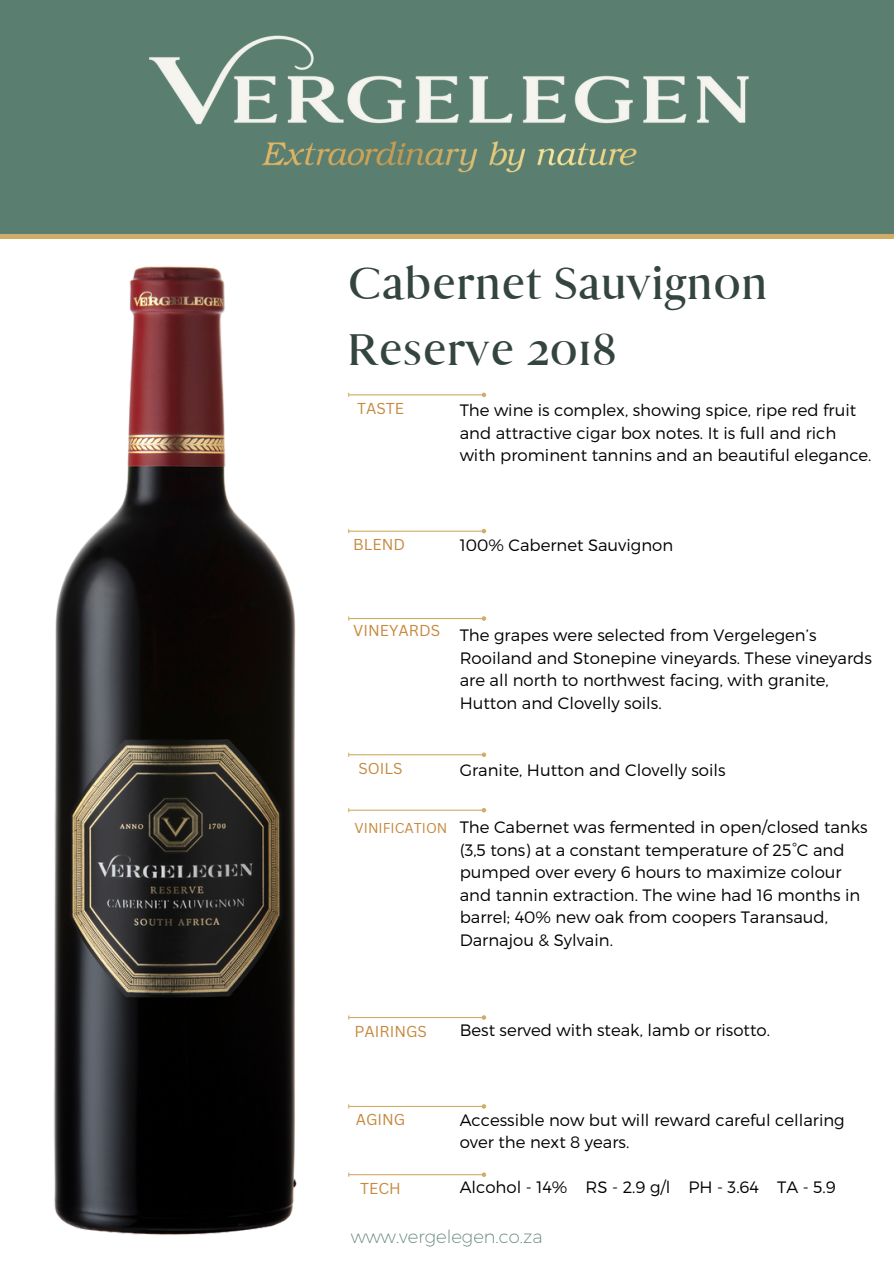
<style>
.page{position:relative;width:894px;height:1264px;background:#fff}
.page>*{position:absolute;margin:0;border:0;box-sizing:border-box;transform-origin:0 0}
.t1{font:48px/66.3px "Hyogo";color:#344540}
.t2{font:200 18px "Montserrat";color:#5a7f71}
.t3{font:300 16.5px/22.5px "Montserrat";color:#000}
.t4{font:15.45px "Canva Sans";color:#c6893f}
.t5{font:13.95px "Canva Sans";color:#c6893f}
</style>
<div class="page">
<div style="left:0;top:233px;width:893px;height:6px;background:#d0ad67"></div>
<div style="left:0;top:0;width:893px;height:233px;background:#5a7f71"></div>
<img style="left:18px;top:233px;width:310px;height:1002px">
<hr style="left:349px;top:394px;width:133px;height:1px;background:#d0ad67">
<svg style="left:481px;top:392px;width:5px;height:5px"></svg>
<hr style="left:349px;top:530px;width:133px;height:1px;background:#d0ad67">
<svg style="left:481px;top:529px;width:5px;height:4px"></svg>
<hr style="left:349px;top:618px;width:133px;height:1px;background:#d0ad67">
<svg style="left:481px;top:616px;width:5px;height:4px"></svg>
<hr style="left:349px;top:754px;width:133px;height:1px;background:#d0ad67">
<svg style="left:481px;top:752px;width:5px;height:5px"></svg>
<hr style="left:349px;top:809px;width:133px;height:1px;background:#d0ad67">
<svg style="left:481px;top:808px;width:5px;height:4px"></svg>
<hr style="left:349px;top:1016px;width:133px;height:2px;background:#d0ad67">
<svg style="left:481px;top:1015px;width:5px;height:4px"></svg>
<hr style="left:349px;top:1105px;width:133px;height:1px;background:#d0ad67">
<svg style="left:481px;top:1104px;width:5px;height:4px"></svg>
<hr style="left:349px;top:1174px;width:133px;height:1px;background:#d0ad67">
<svg style="left:481px;top:1172px;width:5px;height:4px"></svg>
<img style="left:149px;top:35px;width:598px;height:138px">
<p class="t1" style="left:348px;top:250px;width:421px">Cabernet Sauvignon<br>Reserve 2018</p>
<p class="t4" style="left:357px;top:397px;width:48px">TASTE</p>
<p class="t3" style="left:459px;top:398px;width:413px">The wine is complex, showing spice, ripe red fruit and attractive cigar box notes. It is full and rich with prominent tannins and an beautiful elegance.</p>
<h2 class="t4" style="left:353px;top:533px;width:53px">BLEND</h2>
<h1 class="t3" style="left:459px;top:533px;width:215px">100% Cabernet Sauvignon</h1>
<h2 class="t4" style="left:353px;top:620px;width:88px">VINEYARDS</h2>
<p class="t3" style="left:459px;top:623px;width:413px">The grapes were selected from Vergelegen’s Rooiland and Stonepine vineyards. These vineyards are all north to northwest facing, with granite, Hutton and Clovelly soils.</p>
<h2 class="t4" style="left:358px;top:757px;width:46px">SOILS</h2>
<h2 class="t3" style="left:459px;top:758px;width:267px">Granite, Hutton and Clovelly soils</h2>
<h2 class="t5" style="left:354px;top:817px;width:94px">VINIFICATION</h2>
<h2 class="t3" style="left:459px;top:815px;width:409px">The Cabernet was fermented in open/closed tanks (3,5 tons) at a constant temperature of 25°C and pumped over every 6 hours to maximize colour and tannin extraction. The wine had 16 months in barrel; 40% new oak from coopers Taransaud, Darnajou &amp; Sylvain.</h2>
<p class="t4" style="left:354px;top:1020px;width:74px">PAIRINGS</p>
<h2 class="t3" style="left:459px;top:1017px;width:312px">Best served with steak, lamb or risotto.</h2>
<h2 class="t3" style="left:459px;top:1107px;width:386px">Accessible now but will reward careful cellaring over the next 8 years.</h2>
<p class="t3" style="left:459px;top:1175px;width:377px">Alcohol - 14% RS - 2.9 g/l PH - 3.64 TA - 5.9</p>
<p class="t4" style="left:356px;top:1108px;width:51px">AGING</p>
<p class="t4" style="left:360px;top:1177px;width:42px">TECH</p>
<p class="t2" style="left:351px;top:1225px;width:193px">www.vergelegen.co.za</p>
</div>
